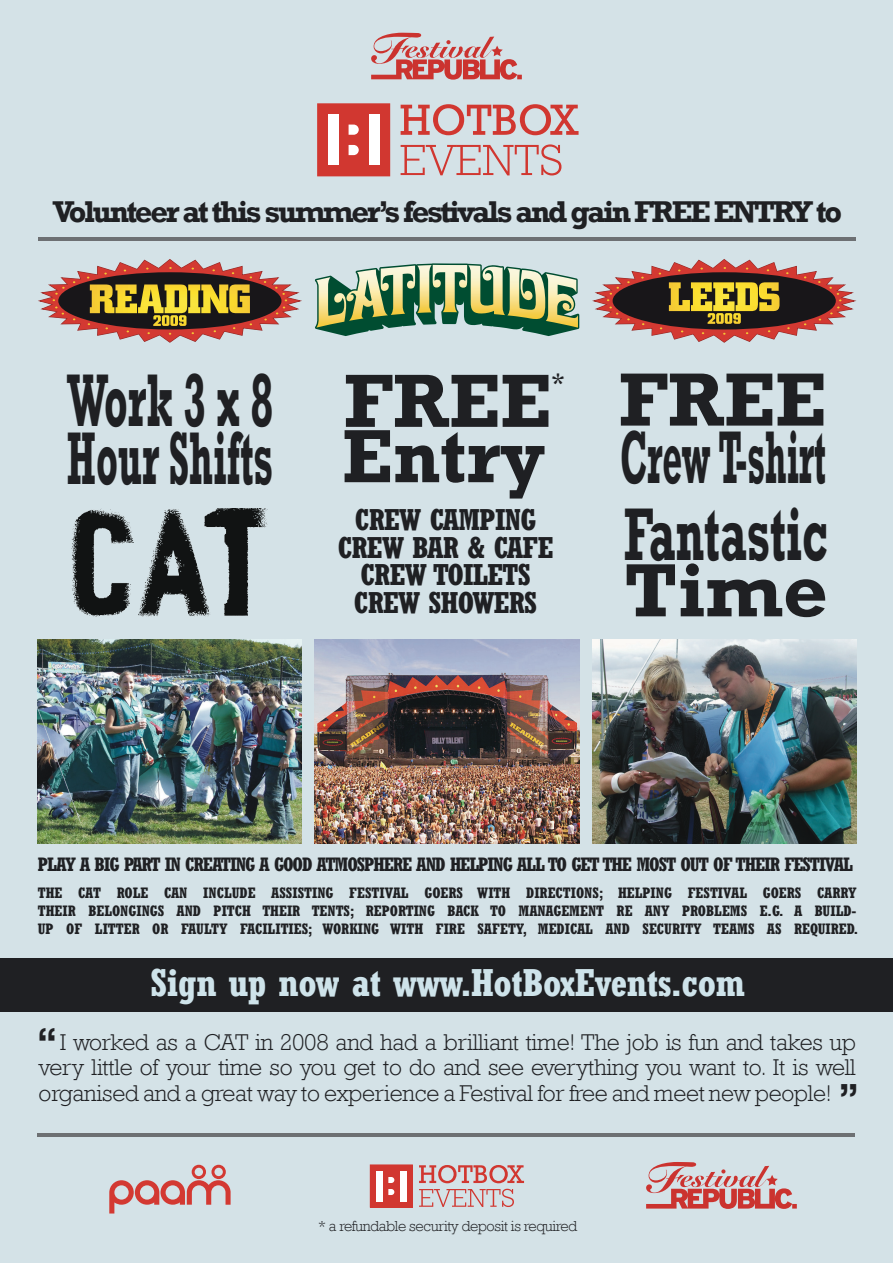
<style>
.page{position:relative;width:893px;height:1263px;background:#d4e2e7}
.page>*{position:absolute;margin:0;border:0;box-sizing:border-box;transform-origin:0 0}
.t1{font:700 76.5px/57px "Rockwell";color:#1f2023}
.t2{font:700 76.5px/57.4px "Rockwell";color:#1f2023;scale:.54 1}
.t3{font:700 76.5px/56.2px "Rockwell";color:#1f2023;scale:.6 1}
.t4{font:700 condensed 38.25px "Rockwell";letter-spacing:-.01em;color:#cee3ea}
.t5{font:700 condensed 38.25px "Rockwell";color:#1f2023}
.t6{font:700 30.9px "Rockwell";letter-spacing:-.075em;color:#1f2023}
.t7{font:700 condensed 29.7px "Rockwell";letter-spacing:-.025em;color:#1f2023}
.t8{font:25.5px "Rockwell";color:#1f2023}
.t9{font:300 23.4px/25.5px "Rockwell";letter-spacing:-.01em;color:#1f2023;text-align:justify}
.t10{font:700 condensed 19.2px "Rockwell";letter-spacing:-.055em;color:#1f2023}
.t11{font:700 condensed 14.85px/17.9px "Rockwell";color:#1f2023;text-align:justify}
.t12{font:300 14.85px "Rockwell";letter-spacing:-.025em;color:#1f2023}
</style>
<div class="page">
<hr style="left:38px;top:237px;width:817px;height:4px;background:#6d7073">
<svg style="left:315px;top:263px;width:264px;height:73px"></svg>
<svg style="left:592px;top:259px;width:264px;height:84px"></svg>
<svg style="left:38px;top:259px;width:264px;height:84px"></svg>
<svg style="left:371px;top:33px;width:151px;height:47px"></svg>
<img style="left:71px;top:508px;width:196px;height:108px">
<svg style="left:109px;top:1165px;width:122px;height:48px"></svg>
<div style="left:318px;top:104px;width:71px;height:71px;background:#d13730"></div>
<div style="left:317px;top:103px;width:73px;height:73px;border:2px solid #d13730"></div>
<div style="left:328px;top:114px;width:10px;height:51px;background:#fff"></div>
<div style="left:369px;top:114px;width:10px;height:51px;background:#fff"></div>
<svg style="left:349px;top:125px;width:10px;height:10px"></svg>
<svg style="left:349px;top:145px;width:10px;height:10px"></svg>
<svg style="left:401px;top:104px;width:178px;height:31px"></svg>
<svg style="left:401px;top:144px;width:160px;height:31px"></svg>
<div style="left:0;top:958px;width:893px;height:54px;background:#1f2023"></div>
<img style="left:37px;top:639px;width:264px;height:204px">
<img style="left:592px;top:639px;width:264px;height:204px">
<hr style="left:37px;top:1133px;width:817px;height:4px;background:#6d7073">
<svg style="left:646px;top:1162px;width:151px;height:47px"></svg>
<div style="left:370px;top:1165px;width:42px;height:42px;background:#d13730"></div>
<div style="left:370px;top:1164px;width:43px;height:43px;border:1px solid #d13730"></div>
<div style="left:376px;top:1171px;width:6px;height:30px;background:#fff"></div>
<div style="left:400px;top:1171px;width:6px;height:30px;background:#fff"></div>
<svg style="left:388px;top:1177px;width:6px;height:6px"></svg>
<svg style="left:388px;top:1189px;width:6px;height:6px"></svg>
<svg style="left:419px;top:1165px;width:105px;height:18px"></svg>
<svg style="left:419px;top:1189px;width:95px;height:18px"></svg>
<img style="left:315px;top:639px;width:264px;height:204px">
<p class="t6" style="left:53px;top:193px;width:791px">Volunteer at this summer’s festivals and gain FREE ENTRY to</p>
<h1 class="t2" style="left:67px;top:372px;width:384px">Work 3 x 8<br>Hour Shifts</h1>
<h1 class="t1" style="left:342px;top:374px;width:211px;line-height:55.3px">FREE<br>Entry</h1>
<p class="t8" style="left:551px;top:368px;width:15px">*</p>
<p class="t7" style="left:355px;top:502px;width:183px">CREW CAMPING</p>
<p class="t7" style="left:338px;top:529px;width:217px">CREW BAR &amp; CAFE</p>
<p class="t7" style="left:360px;top:557px;width:172px">CREW TOILETS</p>
<p class="t7" style="left:354px;top:585px;width:185px">CREW SHOWERS</p>
<h1 class="t1" style="left:619px;top:371px;width:209px">FREE<br>Crew T-shirt</h1>
<h1 class="t3" style="left:624px;top:506px;width:342px">Fantastic<br>Time</h1>
<p class="t10" style="left:38px;top:853px;width:817px">PLAY A BIG PART IN CREATING A GOOD ATMOSPHERE AND HELPING ALL TO GET THE MOST OUT OF THEIR FESTIVAL</p>
<p class="t11" style="left:38px;top:884px;width:822px">THE CAT ROLE CAN INCLUDE ASSISTING FESTIVAL GOERS WITH DIRECTIONS; HELPING FESTIVAL GOERS CARRY THEIR BELONGINGS AND PITCH THEIR TENTS; REPORTING BACK TO MANAGEMENT RE ANY PROBLEMS E.G. A BUILD-UP OF LITTER OR FAULTY FACILITIES; WORKING WITH FIRE SAFETY, MEDICAL AND SECURITY TEAMS AS REQUIRED.</p>
<p class="t4" style="left:150px;top:960px;width:596px">Sign up now at www.HotBoxEvents.com</p>
<p class="t5" style="left:37px;top:1019px;width:21px">“</p>
<p class="t9" style="left:39px;top:1028px;width:819px;text-indent:21px">I worked as a CAT in 2008 and had a brilliant time! The job is fun and takes up very little of your time so you get to do and see everything you want to. It is well organised and a great way to experience a Festival for free and meet new people!</p>
<p class="t5" style="left:839px;top:1075px;width:21px">”</p>
<p class="t12" style="left:319px;top:1215px;width:260px">* a refundable security deposit is required</p>
</div>
